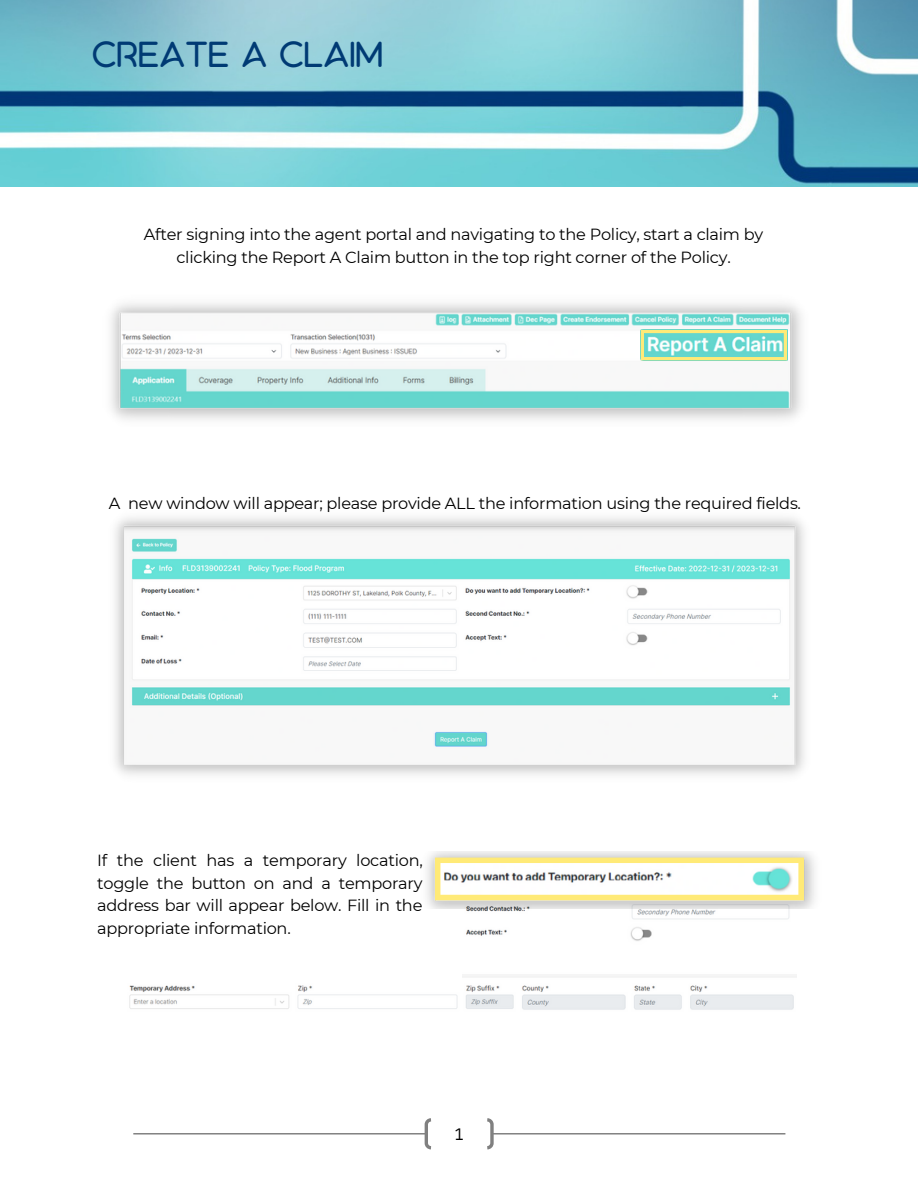
<style>
.page{position:relative;width:918px;height:1188px;background:#fff}
.page>*{position:absolute;margin:0;border:0;box-sizing:border-box;transform-origin:0 0}
.t1{font:32.25px "Aquatico";color:#003a74}
.t2{font:16.5px "IBM Plex Sans Cond";color:#000}
.t3{font:16.2px/22.5px "Montserrat";letter-spacing:-.015em;color:#000;text-align:justify}
</style>
<div class="page">
<hr style="left:133px;top:1133px;width:652px;height:2px;background:#808080">
<svg style="left:423px;top:1118px;width:72px;height:32px"></svg>
<img style="left:0;top:0;width:918px;height:186px">
<img style="left:115px;top:517px;width:690px;height:258px">
<img style="left:111px;top:303px;width:691px;height:117px">
<svg style="left:641px;top:330px;width:146px;height:30px;background:#a4e1c1"></svg>
<img style="left:129px;top:908px;width:667px;height:102px">
<div style="left:111px;top:868px;width:351px;height:114px;background:#fff"></div>
<img style="left:427px;top:851px;width:388px;height:57px">
<svg style="left:435px;top:858px;width:369px;height:42px"></svg>
<h1 class="t1" style="left:92px;top:34px;width:293px">CREATE A CLAIM</h1>
<p class="t3" style="left:144px;top:223px;width:621px;text-align:center">After signing into the agent portal and navigating to the Policy, start a claim by clicking the Report A Claim button in the top right corner of the Policy.</p>
<p class="t3" style="left:109px;top:492px;width:694px">A new window will appear; please provide ALL the information using the required fields.</p>
<p class="t3" style="left:97px;top:849px;width:327px">If the client has a temporary location, toggle the button on and a temporary address bar will appear below. Fill in the appropriate information.</p>
<p class="t2" style="left:455px;top:1123px;width:10px">1</p>
</div>
